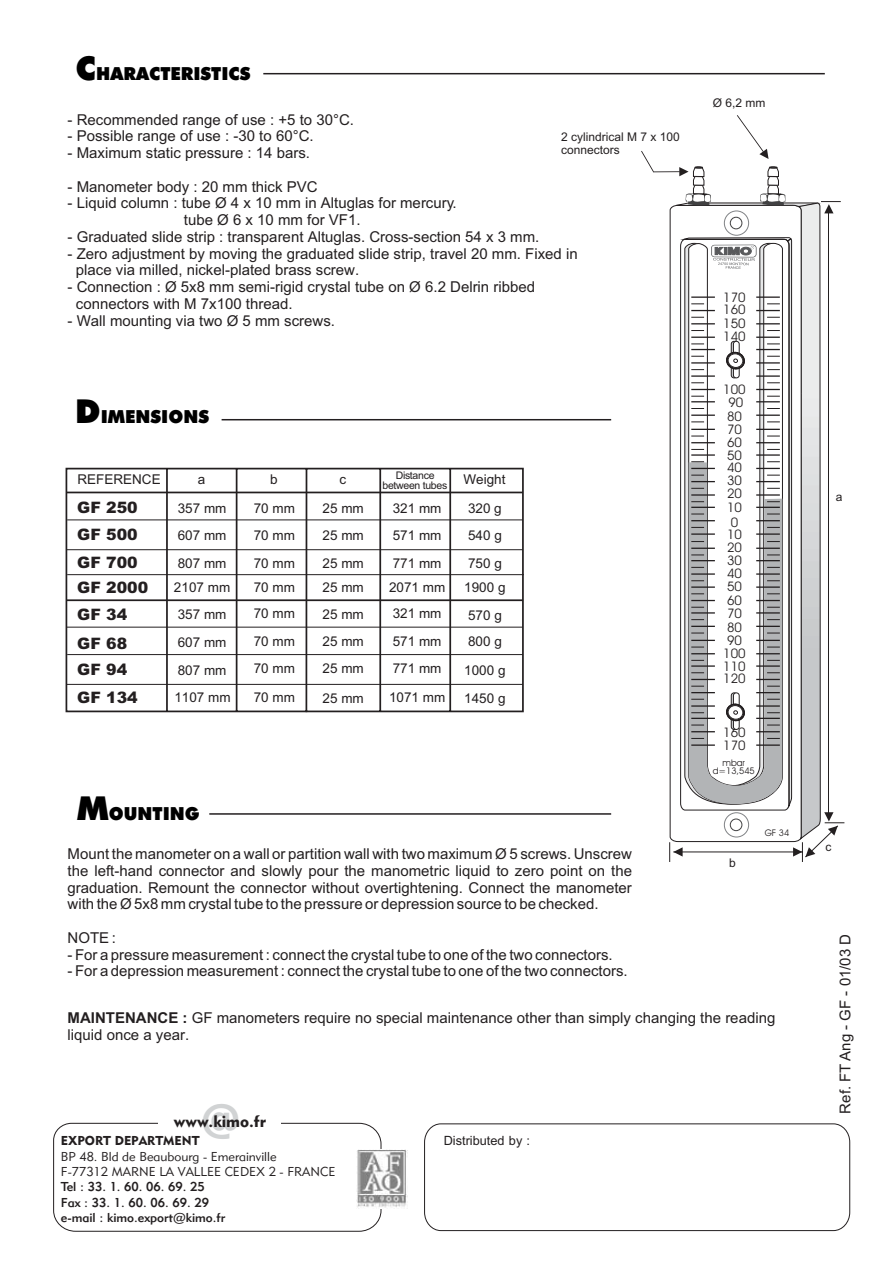
<style>
.page{position:relative;width:894px;height:1263px;background:#fff}
.page>*{position:absolute;margin:0;border:0;box-sizing:border-box;transform-origin:0 0}
.t1{font:800 39px "Albertus";color:#d1d3d4}
.t2{font:18px "Futura X Blk BT";color:#000}
.t3{font:16.5px "Geometr 415 Blk BT";color:#231f20}
.t4{font:900 15.75px/26.8px "Arial";color:#231f20}
.t5{font:15px/16.8px "Arial";color:#231f20}
.t6{font:13.5px/27.5px "Arial";color:#231f20;text-align:justify}
.t7{font:13.2px/13.6px "Avant Garde Bk BT";color:#231f20}
.t8{font:12.75px/15.3px "Geometr 415 Md BT";color:#231f20}
.t9{font:12.75px/15.3px "Geometr 415 Lt BT";color:#231f20}
.t10{font:12.75px "Geometr 415 Blk BT";color:#231f20}
.t11{font:12.75px "Arial";color:#231f20}
.t12{font:12px/13.4px "Arial";color:#231f20}
.t13{font:10.5px/9.9px "Arial";letter-spacing:-.03em;color:#231f20;text-align:center}
.t14{font:9.15px/7.6px "Avant Garde Bk BT";color:#231f20;text-align:center}
.s1{font-size:33px}
.s2{font-weight:700}
</style>
<div class="page">
<svg style="left:65px;top:467px;width:459px;height:246px"></svg>
<hr style="left:66px;top:627px;width:457px;height:1px;background:#231f20">
<hr style="left:67px;top:654px;width:456px;height:1px;background:#231f20">
<hr style="left:67px;top:684px;width:456px;height:1px;background:#231f20">
<svg style="left:641px;top:115px;width:203px;height:747px"></svg>
<svg style="left:53px;top:1122px;width:798px;height:110px"></svg>
<div style="left:158px;top:1114px;width:122px;height:16px;background:#fff"></div>
<img style="left:356px;top:1149px;width:51px;height:60px">
<hr style="left:263px;top:73px;width:562px;height:1px;background:#231f20">
<hr style="left:222px;top:419px;width:389px;height:1px;background:#231f20">
<hr style="left:209px;top:813px;width:402px;height:2px;background:#231f20">
<p class="t2" style="left:76px;top:63px;width:177px"><span class="s1">C</span>HARACTERISTICS</p>
<p class="t5" style="left:68px;top:112px;width:288px">- Recommended range of use : +5 to 30°C.</p>
<p class="t5" style="left:68px;top:129px;width:248px">- Possible range of use : -30 to 60°C.</p>
<p class="t5" style="left:68px;top:146px;width:244px">- Maximum static pressure : 14 bars.</p>
<p class="t5" style="left:68px;top:179px;width:252px">- Manometer body : 20 mm thick PVC</p>
<p class="t5" style="left:184px;top:196px;width:274px;text-indent:-116px">- Liquid column : tube Ø 4 x 10 mm in Altuglas for mercury. tube Ø 6 x 10 mm for VF1.</p>
<p class="t5" style="left:68px;top:230px;width:473px">- Graduated slide strip : transparent Altuglas. Cross-section 54 x 3 mm.</p>
<p class="t5" style="left:76px;top:246px;width:503px;text-indent:-8px">- Zero adjustment by moving the graduated slide strip, travel 20 mm. Fixed in place via milled, nickel-plated brass screw.</p>
<p class="t5" style="left:76px;top:280px;width:461px;text-indent:-8px">- Connection : Ø 5x8 mm semi-rigid crystal tube on Ø 6.2 Delrin ribbed connectors with M 7x100 thread.</p>
<p class="t5" style="left:68px;top:313px;width:269px">- Wall mounting via two Ø 5 mm screws.</p>
<p class="t12" style="left:561px;top:131px;width:120px">2 cylindrical M 7 x 100 connectors</p>
<p class="t2" style="left:75px;top:406px;width:135px"><span class="s1">D</span>IMENSIONS</p>
<p class="t13" style="left:382px;top:471px;width:66px">Distance between tubes</p>
<p class="t6" style="left:77px;top:467px;width:85px">REFERENCE</p>
<p class="t4" style="left:77px;top:495px;width:62px">GF 250</p>
<p class="t6" style="left:254px;top:496px;width:43px">70 mm</p>
<p class="t6" style="left:198px;top:467px;width:9px">a</p>
<p class="t6" style="left:270px;top:467px;width:9px">b</p>
<p class="t6" style="left:339px;top:467px;width:8px">c</p>
<p class="t6" style="left:464px;top:467px;width:44px">Weight</p>
<p class="t6" style="left:323px;top:496px;width:43px">25 mm 25 mm 25 mm</p>
<p class="t6" style="left:323px;top:574px;width:43px">25 mm</p>
<p class="t6" style="left:393px;top:496px;width:50px">321 mm 571 mm 771 mm</p>
<p class="t6" style="left:389px;top:575px;width:58px;text-align:left">2071 mm<br>321 mm<br>571 mm<br>771 mm</p>
<p class="t6" style="left:389px;top:685px;width:58px">1071 mm</p>
<p class="t6" style="left:468px;top:496px;width:35px">320 g 540 g 750 g</p>
<p class="t6" style="left:464px;top:574px;width:43px;line-height:28.8px">1900 g<br>570 g</p>
<p class="t6" style="left:178px;top:496px;width:50px">357 mm 607 mm 807 mm</p>
<p class="t6" style="left:174px;top:574px;width:58px">2107 mm</p>
<p class="t4" style="left:77px;top:521px;width:62px">GF 500</p>
<p class="t6" style="left:254px;top:523px;width:43px">70 mm</p>
<p class="t4" style="left:77px;top:549px;width:62px">GF 700</p>
<p class="t6" style="left:254px;top:551px;width:43px">70 mm</p>
<p class="t4" style="left:77px;top:575px;width:72px">GF 2000<br>GF 34</p>
<p class="t6" style="left:254px;top:574px;width:43px">70 mm</p>
<p class="t6" style="left:254px;top:601px;width:43px">70 mm 70 mm 70 mm</p>
<p class="t6" style="left:254px;top:685px;width:43px">70 mm</p>
<p class="t6" style="left:178px;top:601px;width:50px">357 mm</p>
<p class="t6" style="left:323px;top:601px;width:43px">25 mm 25 mm 25 mm</p>
<p class="t6" style="left:323px;top:686px;width:43px">25 mm</p>
<p class="t4" style="left:77px;top:631px;width:51px">GF 68</p>
<p class="t6" style="left:468px;top:629px;width:35px">800 g</p>
<p class="t6" style="left:178px;top:630px;width:50px;line-height:27.9px">607 mm<br>807 mm</p>
<p class="t4" style="left:77px;top:656px;width:62px;line-height:27.9px">GF 94<br>GF 134</p>
<p class="t6" style="left:464px;top:658px;width:43px">1000 g<br>1450 g</p>
<p class="t6" style="left:174px;top:685px;width:58px">1107 mm</p>
<p class="t2" style="left:77px;top:804px;width:124px"><span class="s1">M</span>OUNTING</p>
<p class="t5" style="left:68px;top:847px;width:566px;text-align:justify">Mount the manometer on a wall or partition wall with two maximum Ø 5 screws. Unscrew the left-hand connector and slowly pour the manometric liquid to zero point on the graduation. Remount the connector without overtightening. Connect the manometer with the Ø 5x8 mm crystal tube to the pressure or depression source to be checked.</p>
<p class="t5" style="left:68px;top:931px;width:50px">NOTE :</p>
<p class="t5" style="left:68px;top:947px;width:547px">- For a pressure measurement : connect the crystal tube to one of the two connectors.</p>
<p class="t5" style="left:68px;top:964px;width:562px">- For a depression measurement : connect the crystal tube to one of the two connectors.</p>
<p class="t12" style="left:713px;top:97px;width:54px">Ø 6,2 mm</p>
<p class="t7" style="left:723px;top:290px;width:24px">170</p>
<p class="t7" style="left:723px;top:303px;width:24px">160</p>
<p class="t7" style="left:723px;top:317px;width:24px">150</p>
<p class="t7" style="left:723px;top:330px;width:24px">140</p>
<p class="t7" style="left:723px;top:383px;width:24px">100</p>
<p class="t7" style="left:728px;top:396px;width:16px">90</p>
<p class="t7" style="left:727px;top:410px;width:16px">80</p>
<p class="t7" style="left:727px;top:422px;width:16px">70</p>
<p class="t7" style="left:727px;top:435px;width:16px">60</p>
<p class="t7" style="left:727px;top:448px;width:16px">50</p>
<p class="t7" style="left:727px;top:461px;width:16px">40</p>
<p class="t7" style="left:727px;top:474px;width:16px">30</p>
<p class="t7" style="left:727px;top:487px;width:16px">20<br>10</p>
<p class="t7" style="left:731px;top:515px;width:9px">0</p>
<p class="t7" style="left:727px;top:528px;width:16px">10</p>
<p class="t7" style="left:727px;top:541px;width:16px">20</p>
<p class="t7" style="left:727px;top:554px;width:16px">30</p>
<p class="t7" style="left:727px;top:567px;width:16px">40</p>
<p class="t7" style="left:727px;top:579px;width:16px">50</p>
<p class="t7" style="left:727px;top:594px;width:16px">60</p>
<p class="t7" style="left:727px;top:607px;width:16px">70</p>
<p class="t7" style="left:727px;top:621px;width:16px">80</p>
<p class="t7" style="left:727px;top:634px;width:16px">90</p>
<p class="t7" style="left:723px;top:646px;width:24px">100</p>
<p class="t7" style="left:723px;top:659px;width:24px">110</p>
<p class="t7" style="left:723px;top:672px;width:24px">120</p>
<p class="t7" style="left:723px;top:726px;width:24px">160</p>
<p class="t7" style="left:723px;top:739px;width:24px">170</p>
<p class="t14" style="left:713px;top:759px;width:43px">mbar d=13,545</p>
<p class="t12" style="left:729px;top:857px;width:8px">b</p>
<p class="t14" style="left:765px;top:829px;width:26px">GF 34</p>
<p class="t5" style="left:68px;top:1011px;width:709px"><span class="s2">MAINTENANCE :</span> GF manometers require no special maintenance other than simply changing the reading liquid once a year.</p>
<h1 class="t1" style="left:202px;top:1104px;width:40px">@</h1>
<p class="t3" style="left:174px;top:1112px;width:94px">www.kimo.fr</p>
<p class="t10" style="left:61px;top:1134px;width:140px">EXPORT DEPARTMENT</p>
<p class="t11" style="left:444px;top:1136px;width:88px">Distributed by :</p>
<p class="t9" style="left:61px;top:1150px;width:276px">BP 48. Bld de Beaubourg - Emerainville<br>F-77312 MARNE LA VALLEE CEDEX 2 - FRANCE</p>
<p class="t8" style="left:61px;top:1180px;width:166px">Tel : 33. 1. 60. 06. 69. 25<br>Fax : 33. 1. 60. 06. 69. 29 e-mail : kimo.export@kimo.fr</p>
<p class="t12" style="left:836px;top:491px;width:8px">a</p>
<p class="t12" style="left:825px;top:841px;width:7px">c</p>
<p class="t5" style="left:838px;top:1114px;width:181px;rotate:-90deg">Ref. FT Ang - GF - 01/03 D</p>
</div>
